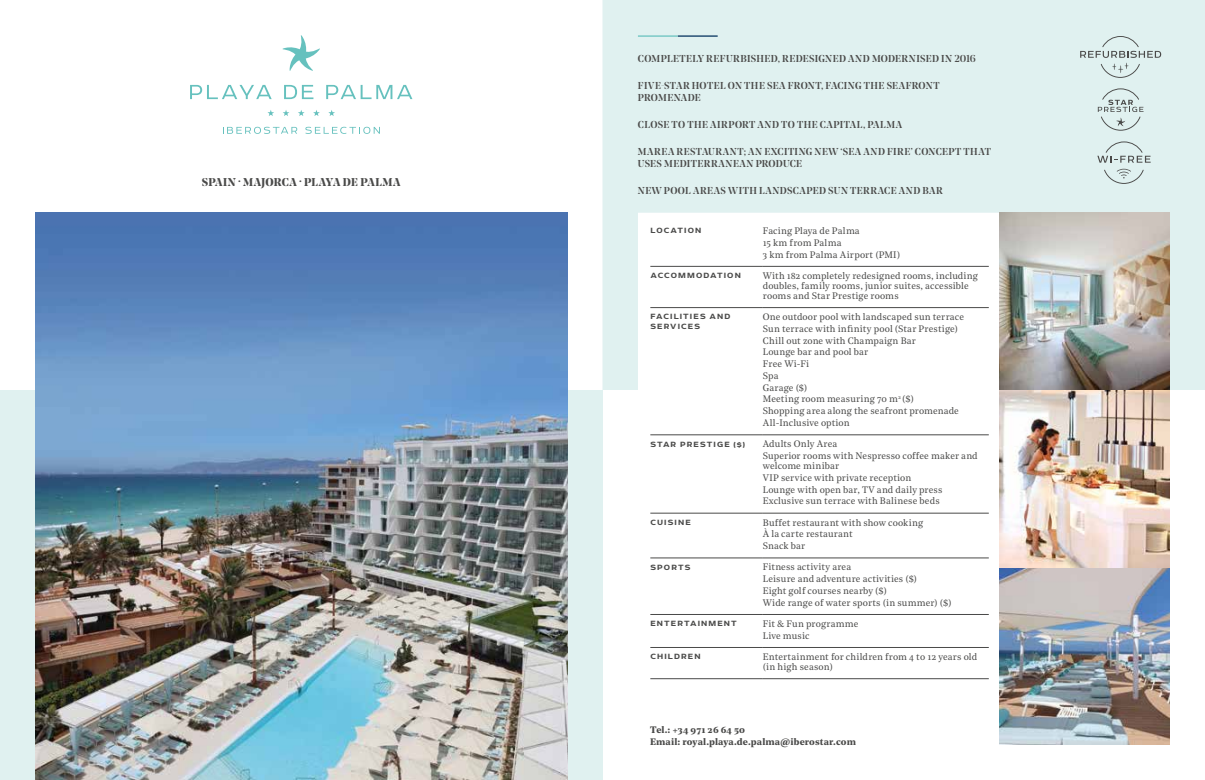
<style>
.page{position:relative;width:1205px;height:780px;background:#fff}
.page>*{position:absolute;margin:0;border:0;box-sizing:border-box;transform-origin:0 0}
.t1{font:700 11.25px "Noe Display";letter-spacing:.015em;color:#4a4a49}
.t2{font:500 10px/12.5px "Noe Display";letter-spacing:.045em;color:#4a4a49}
.t3{font:9.38px/11.8px "Noe Text";letter-spacing:.01em;color:#4a4a49}
.t4{font:700 9.38px/11.2px "Noe Text";letter-spacing:.01em;color:#4a4a49}
.t5{font:700 8.75px/10px "Echoes Sans";letter-spacing:.125em;color:#4a4a49}
</style>
<div class="page">
<svg style="left:602px;top:0;width:603px;height:390px;fill:#e0f1f0"></svg>
<div style="left:0;top:390px;width:35px;height:390px;background:#e0f1f0"></div>
<div style="left:567px;top:390px;width:35px;height:390px;background:#e0f1f0"></div>
<hr style="left:678px;top:35px;width:40px;height:2px;background:#002e5a">
<hr style="left:638px;top:35px;width:40px;height:2px;background:#66c1be">
<img style="left:35px;top:213px;width:532px;height:567px">
<img style="left:999px;top:213px;width:170px;height:531px">
<svg style="left:1098px;top:88px;width:45px;height:43px;background:#ccdbda"></svg>
<svg style="left:1097px;top:141px;width:53px;height:22px"></svg>
<svg style="left:1104px;top:169px;width:39px;height:15px"></svg>
<svg style="left:1080px;top:36px;width:81px;height:42px;background:#d1e0df"></svg>
<svg style="left:223px;top:127px;width:74px;height:7px"></svg>
<svg style="left:305px;top:127px;width:75px;height:7px"></svg>
<svg style="left:283px;top:35px;width:37px;height:36px"></svg>
<svg style="left:267px;top:110px;width:7px;height:6px"></svg>
<svg style="left:283px;top:110px;width:6px;height:6px"></svg>
<svg style="left:298px;top:110px;width:7px;height:6px"></svg>
<svg style="left:313px;top:110px;width:7px;height:6px"></svg>
<svg style="left:328px;top:110px;width:7px;height:6px"></svg>
<svg style="left:190px;top:85px;width:82px;height:14px"></svg>
<svg style="left:284px;top:85px;width:29px;height:14px"></svg>
<svg style="left:326px;top:85px;width:86px;height:14px"></svg>
<hr style="left:650px;top:266px;width:113px;height:1px;background:#4a4a49">
<hr style="left:763px;top:266px;width:226px;height:1px;background:#4a4a49">
<hr style="left:650px;top:307px;width:113px;height:1px;background:#4a4a49">
<hr style="left:763px;top:307px;width:226px;height:1px;background:#4a4a49">
<hr style="left:650px;top:434px;width:113px;height:1px;background:#4a4a49">
<hr style="left:763px;top:434px;width:226px;height:1px;background:#4a4a49">
<hr style="left:650px;top:513px;width:113px;height:1px;background:#4a4a49">
<hr style="left:763px;top:513px;width:226px;height:1px;background:#4a4a49">
<hr style="left:650px;top:557px;width:113px;height:1px;background:#4a4a49">
<hr style="left:763px;top:557px;width:226px;height:1px;background:#4a4a49">
<hr style="left:650px;top:614px;width:113px;height:1px;background:#4a4a49">
<hr style="left:763px;top:614px;width:226px;height:1px;background:#4a4a49">
<hr style="left:650px;top:647px;width:113px;height:1px;background:#4a4a49">
<hr style="left:763px;top:647px;width:226px;height:1px;background:#4a4a49">
<hr style="left:650px;top:678px;width:113px;height:1px;background:#4a4a49">
<hr style="left:763px;top:678px;width:226px;height:1px;background:#4a4a49">
<p class="t1" style="left:202px;top:174px;width:200px">SPAIN · MAJORCA · PLAYA DE PALMA</p>
<p class="t2" style="left:638px;top:52px;width:339px">COMPLETELY REFURBISHED, REDESIGNED AND MODERNISED IN 2016</p>
<p class="t2" style="left:638px;top:79px;width:303px">FIVE-STAR HOTEL ON THE SEA FRONT, FACING THE SEAFRONT<br>PROMENADE</p>
<p class="t2" style="left:638px;top:118px;width:266px">CLOSE TO THE AIRPORT AND TO THE CAPITAL, PALMA</p>
<p class="t2" style="left:638px;top:145px;width:354px">MAREA RESTAURANT; AN EXCITING NEW ‘SEA AND FIRE’ CONCEPT THAT<br>USES MEDITERRANEAN PRODUCE</p>
<p class="t2" style="left:638px;top:184px;width:306px">NEW POOL AREAS WITH LANDSCAPED SUN TERRACE AND BAR</p>
<p class="t5" style="left:650px;top:226px;width:52px">LOCATION</p>
<p class="t3" style="left:763px;top:224px;width:139px">Facing Playa de Palma<br>15 km from Palma<br>3 km from Palma Airport (PMI)</p>
<p class="t5" style="left:650px;top:270px;width:92px">ACCOMMODATION</p>
<p class="t3" style="left:763px;top:270px;width:217px;line-height:10px">With 182 completely redesigned rooms, including doubles, family rooms, junior suites, accessible rooms and Star Prestige rooms</p>
<p class="t5" style="left:650px;top:312px;width:82px">FACILITIES AND<br>SERVICES</p>
<p class="t3" style="left:763px;top:310px;width:203px">One outdoor pool with landscaped sun terrace<br>Sun terrace with infinity pool (Star Prestige)<br>Chill out zone with Champaign Bar<br>Lounge bar and pool bar<br>Free Wi-Fi<br>Spa<br>Garage ($)<br>Meeting room measuring 70 m<sup>2</sup> ($)<br>Shopping area along the seafront promenade<br>All-Inclusive option</p>
<p class="t5" style="left:650px;top:439px;width:96px">STAR PRESTIGE ($)</p>
<p class="t3" style="left:763px;top:437px;width:216px">Adults Only Area<br>Superior rooms with Nespresso coffee maker and</p>
<p class="t3" style="left:763px;top:459px;width:181px">welcome minibar<br>VIP service with private reception Lounge with open bar, TV and daily press Exclusive sun terrace with Balinese beds</p>
<p class="t5" style="left:650px;top:517px;width:42px">CUISINE</p>
<p class="t3" style="left:763px;top:516px;width:162px">Buffet restaurant with show cooking<br>À la carte restaurant<br>Snack bar</p>
<p class="t5" style="left:650px;top:562px;width:42px">SPORTS</p>
<p class="t3" style="left:763px;top:560px;width:190px">Fitness activity area<br>Leisure and adventure activities ($)<br>Eight golf courses nearby ($)<br>Wide range of water sports (in summer) ($)</p>
<p class="t5" style="left:650px;top:618px;width:88px">ENTERTAINMENT</p>
<p class="t3" style="left:763px;top:617px;width:97px">Fit &amp; Fun programme<br>Live music</p>
<p class="t5" style="left:650px;top:651px;width:52px">CHILDREN</p>
<p class="t3" style="left:763px;top:651px;width:216px;line-height:10px">Entertainment for children from 4 to 12 years old (in high season)</p>
<p class="t4" style="left:650px;top:723px;width:207px">Tel.: +34 971 26 64 50<br>Email: royal.playa.de.palma@iberostar.com</p>
</div>
